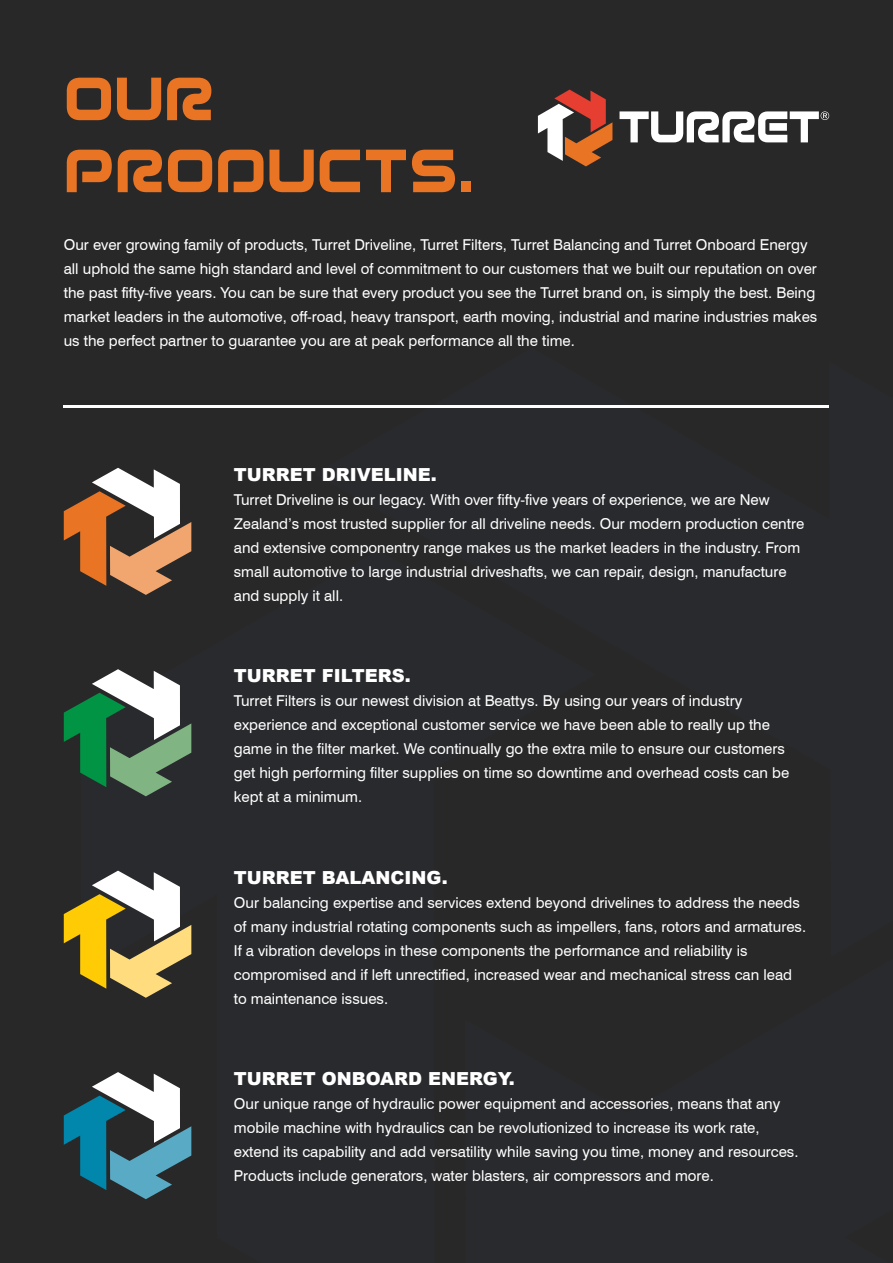
<style>
.page{position:relative;width:893px;height:1263px;background:#292829}
.page>*{position:absolute;margin:0;border:0;box-sizing:border-box;transform-origin:0 0}
.t1{font:60px/72px "Evolver";color:#e87424}
.t2{font:900 18px "Arial";color:#fff}
.t3{font:15px/24px "Swiss 721 BT";color:#fff}
</style>
<div class="page">
<svg style="left:64px;top:468px;width:127px;height:127px"></svg>
<svg style="left:64px;top:669px;width:127px;height:127px"></svg>
<svg style="left:64px;top:871px;width:127px;height:127px"></svg>
<svg style="left:64px;top:1072px;width:127px;height:127px"></svg>
<svg style="left:538px;top:90px;width:74px;height:76px"></svg>
<svg style="left:619px;top:111px;width:210px;height:31px"></svg>
<hr style="left:64px;top:406px;width:765px;height:2px;background:#fff">
<h1 class="t1" style="left:64px;top:59px;width:412px">OUR<br>PRODUCTS.</h1>
<p class="t3" style="left:64px;top:233px;width:755px">Our ever growing family of products, Turret Driveline, Turret Filters, Turret Balancing and Turret Onboard Energy all uphold the same high standard and level of commitment to our customers that we built our reputation on over the past fifty-five years. You can be sure that every product you see the Turret brand on, is simply the best. Being market leaders in the automotive, off-road, heavy transport, earth moving, industrial and marine industries makes us the perfect partner to guarantee you are at peak performance all the time.</p>
<p class="t2" style="left:234px;top:461px;width:204px">TURRET DRIVELINE.</p>
<p class="t3" style="left:234px;top:487px;width:572px">Turret Driveline is our legacy. With over fifty-five years of experience, we are New Zealand’s most trusted supplier for all driveline needs. Our modern production centre and extensive componentry range makes us the market leaders in the industry. From small automotive to large industrial driveshafts, we can repair, design, manufacture and supply it all.</p>
<p class="t2" style="left:234px;top:663px;width:179px">TURRET FILTERS.</p>
<p class="t3" style="left:234px;top:689px;width:557px">Turret Filters is our newest division at Beattys. By using our years of industry experience and exceptional customer service we have been able to really up the game in the filter market. We continually go the extra mile to ensure our customers get high performing filter supplies on time so downtime and overhead costs can be kept at a minimum.</p>
<p class="t2" style="left:234px;top:864px;width:215px">TURRET BALANCING.</p>
<p class="t3" style="left:234px;top:890px;width:574px">Our balancing expertise and services extend beyond drivelines to address the needs of many industrial rotating components such as impellers, fans, rotors and armatures.<br>If a vibration develops in these components the performance and reliability is compromised and if left unrectified, increased wear and mechanical stress can lead to maintenance issues.</p>
<p class="t2" style="left:234px;top:1065px;width:282px">TURRET ONBOARD ENERGY.</p>
<p class="t3" style="left:234px;top:1091px;width:566px">Our unique range of hydraulic power equipment and accessories, means that any mobile machine with hydraulics can be revolutionized to increase its work rate, extend its capability and add versatility while saving you time, money and resources.<br>Products include generators, water blasters, air compressors and more.</p>
</div>
